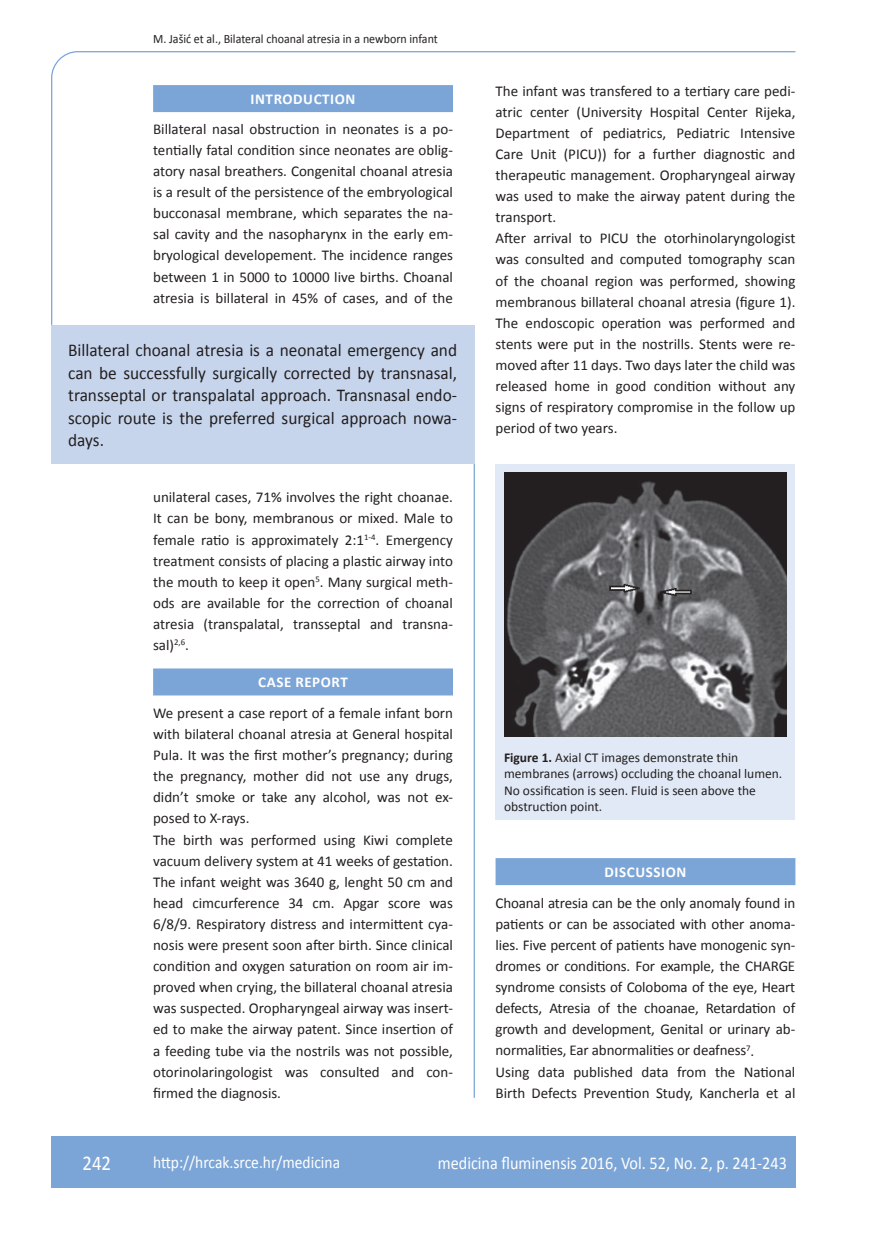
<style>
.page{position:relative;width:872px;height:1234px;background:#fff}
.page>*{position:absolute;margin:0;border:0;box-sizing:border-box;transform-origin:0 0}
.t1{font:21px "Calibri";color:#fff;scale:.9 1}
.t2{font:18px/22.5px "Calibri";color:#231f20;text-align:justify;scale:.96 1}
.t3{font:18px "Calibri";color:#fff;scale:.9 1}
.t4{font:17.25px "Calibri";color:#fff;scale:.9 1}
.t5{font:15px/21.1px "Calibri";color:#231f20}
.t6{font:700 15px "Calibri";letter-spacing:.04em;color:#fff}
.t7{font:13.5px/16.5px "Calibri";color:#231f20}
.t8{font:12.75px "Calibri";color:#231f20;scale:.94 1}
.s1{font-weight:700}
</style>
<div class="page">
<svg style="left:51px;top:51px;width:745px;height:275px"></svg>
<hr style="left:473px;top:464px;width:2px;height:633px;background:#7ca5d7">
<div style="left:51px;top:1135px;width:744px;height:51px;background:#7ca5d7"></div>
<div style="left:153px;top:85px;width:300px;height:27px;background:#7ca5d7"></div>
<div style="left:51px;top:325px;width:423px;height:139px;background:#c6d5ec"></div>
<div style="left:495px;top:464px;width:300px;height:355px;background:#e1e9f6"></div>
<img style="left:504px;top:472px;width:283px;height:264px">
<div style="left:153px;top:668px;width:300px;height:27px;background:#7ca5d7"></div>
<div style="left:495px;top:857px;width:300px;height:27px;background:#7ca5d7"></div>
<p class="t8" style="left:153px;top:30px;width:304px">M. Jašić et al., Bilateral choanal atresia in a newborn infant</p>
<p class="t6" style="left:251px;top:90px;width:106px">INTRODUCTION</p>
<p class="t5" style="left:153px;top:118px;width:301px;text-align:justify">Billateral nasal obstruction in neonates is a po&shy;tentially fatal condition since neonates are oblig&shy;atory nasal breathers. Congenital choanal atresia is a result of the persistence of the embryological bucconasal membrane, which separates the na&shy;sal cavity and the nasopharynx in the early em&shy;bryological developement. The incidence ranges between 1 in 5000 to 10000 live births. Choanal atresia is billateral in 45% of cases, and of the</p>
<p class="t2" style="left:68px;top:338px;width:406px">Billateral choanal atresia is a neonatal emergency and can be successfully surgically corrected by transnasal, transseptal or transpalatal approach. Transnasal endo&shy;scopic route is the preferred surgical approach nowa&shy;days.</p>
<p class="t5" style="left:153px;top:486px;width:301px;text-align:justify">unilateral cases, 71% involves the right choanae.<br>It can be bony, membranous or mixed. Male to female ratio is approximately 2:1<sup>1-4</sup>. Emergency treatment consists of placing a plastic airway into the mouth to keep it open<sup>5</sup>. Many surgical meth&shy;ods are available for the correction of choanal atresia (transpalatal, transseptal and transna&shy;sal)<sup>2,6</sup>.</p>
<p class="t6" style="left:258px;top:672px;width:91px">CASE REPORT</p>
<p class="t5" style="left:153px;top:701px;width:301px">We present a case report of a female infant born with bilateral choanal atresia at General hospital Pula. It was the first mother’s pregnancy; during the pregnancy, mother did not use any drugs, didn’t smoke or take any alcohol, was not ex&shy;posed to X-rays.<br>The birth was performed using Kiwi complete vacuum delivery system at 41 weeks of gestation.<br>The infant weight was 3640 g, lenght 50 cm and head cimcurference 34 cm. Apgar score was 6/8/9. Respiratory distress and intermittent cya&shy;nosis were present soon after birth. Since clinical condition and oxygen saturation on room air im&shy;proved when crying, the billateral choanal atresia was suspected. Oropharyngeal airway was insert&shy;ed to make the airway patent. Since insertion of a feeding tube via the nostrils was not possible, otorinolaringologist was consulted and con&shy;firmed the diagnosis.</p>
<p class="t5" style="left:495px;top:80px;width:301px">The infant was transfered to a tertiary care pedi&shy;atric center (University Hospital Center Rijeka, Department of pediatrics, Pediatric Intensive Care Unit (PICU)) for a further diagnostic and therapeutic management. Oropharyngeal airway was used to make the airway patent during the transport.<br>After arrival to PICU the otorhinolaryngologist was consulted and computed tomography scan of the choanal region was performed, showing membranous billateral choanal atresia (figure 1).<br>The endoscopic operation was performed and stents were put in the nostrills. Stents were re&shy;moved after 11 days. Two days later the child was released home in good condition without any signs of respiratory compromise in the follow up period of two years.</p>
<p class="t7" style="left:504px;top:748px;width:280px"><span class="s1">Figure 1.</span> Axial CT images demonstrate thin membranes (arrows) occluding the choanal lumen.<br>No ossification is seen. Fluid is seen above the obstruction point.</p>
<p class="t6" style="left:604px;top:862px;width:83px">DISCUSSION</p>
<p class="t5" style="left:495px;top:891px;width:301px">Choanal atresia can be the only anomaly found in patients or can be associated with other anoma&shy;lies. Five percent of patients have monogenic syn&shy;dromes or conditions. For example, the CHARGE syndrome consists of Coloboma of the eye, Heart defects, Atresia of the choanae, Retardation of growth and development, Genital or urinary ab&shy;normalities, Ear abnormalities or deafness<sup>7</sup>.<br>Using data published data from the National Birth Defects Prevention Study, Kancherla et al</p>
<h1 class="t1" style="left:82px;top:1149px;width:33px">242</h1>
<p class="t4" style="left:153px;top:1150px;width:209px">http://hrcak.srce.hr/medicina</p>
<p class="t3" style="left:438px;top:1151px;width:389px">medicina fluminensis 2016, Vol. 52, No. 2, p. 241-243</p>
</div>
